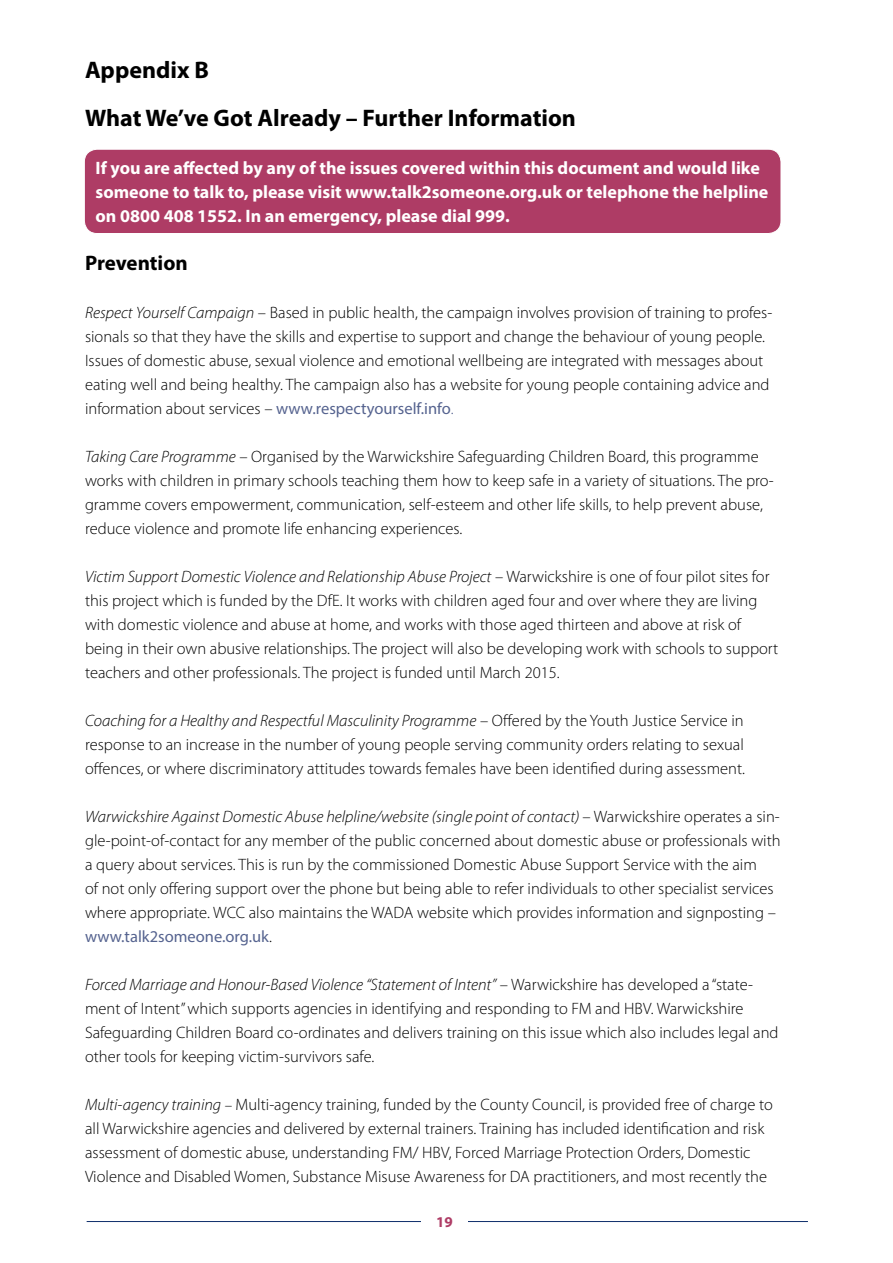
<style>
.page{position:relative;width:893px;height:1263px;background:#fff}
.page>*{position:absolute;margin:0;border:0;box-sizing:border-box;transform-origin:0 0}
.t1{font:700 24px/48px "Myriad Pro";color:#000}
.t2{font:700 21px "Myriad Pro";letter-spacing:-.005em;color:#000}
.t3{font:700 18px/24px "Myriad Pro";color:#fff}
.t4{font:300 16.5px/24px "Myriad Pro";color:#000}
.t5{font:700 15px "Myriad Pro";color:#ae3c65}
.s1{font-style:italic}
.s2{font-weight:400;color:#55638f}
.s3{color:#55638f}
.s4{font-size:15px}
</style>
<div class="page">
<hr style="left:87px;top:1221px;width:721px;height:1px;background:#0e2e6b">
<div style="left:421px;top:1215px;width:47px;height:21px;background:#fff"></div>
<div style="left:84px;top:149px;width:697px;height:84px;background:#ae3c65;border-radius:13px"></div>
<div style="left:84px;top:149px;width:697px;height:85px;border:1px solid #fff;border-radius:13px"></div>
<h1 class="t1" style="left:85px;top:45px;width:492px">Appendix B<br>What We’ve Got Already – Further Information</h1>
<p class="t3" style="left:96px;top:155px;width:674px">If you are affected by any of the issues covered within this document and would like someone to talk to, please visit www.talk2someone.org.uk or telephone the helpline on 0800 408 1552. In an emergency, please dial 999.</p>
<p class="t2" style="left:85px;top:249px;width:104px">Prevention</p>
<p class="t4" style="left:85px;top:300px;width:689px"><span class="s1">Respect Yourself Campaign</span> – Based in public health, the campaign involves provision of training to profes&shy;sionals so that they have the skills and expertise to support and change the behaviour of young people.<br>Issues of domestic abuse, sexual violence and emotional wellbeing are integrated with messages about eating well and being healthy. The campaign also has a website for young people containing advice and information about services – <span class="s2">www.respectyourself.info</span><span class="s3">.</span></p>
<p class="t4" style="left:85px;top:444px;width:690px"><span class="s1">Taking Care Programme</span> – Organised by the Warwickshire Safeguarding Children Board, this programme works with children in primary schools teaching them how to keep safe in a variety of situations. The pro&shy;gramme covers empowerment, communication, self-esteem and other life skills, to help prevent abuse, reduce violence and promote life enhancing experiences.</p>
<p class="t4" style="left:85px;top:564px;width:695px"><span class="s1">Victim Support Domestic Violence and Relationship Abuse Project</span> – Warwickshire is one of four pilot sites for this project which is funded by the DfE. It works with children aged four and over where they are living with domestic violence and abuse at home, and works with those aged thirteen and above at risk of being in their own abusive relationships. The project will also be developing work with schools to support teachers and other professionals. The project is funded until March 2015.</p>
<p class="t4" style="left:85px;top:708px;width:661px;text-align:justify"><span class="s1">Coaching for a Healthy and Respectful Masculinity Programme</span> – Offered by the Youth Justice Service in response to an increase in the number of young people serving community orders relating to sexual offences, or where discriminatory attitudes towards females have been identified during assessment.</p>
<p class="t4" style="left:85px;top:804px;width:697px"><span class="s1">Warwickshire Against Domestic Abuse helpline/website (single point of contact)</span> – Warwickshire operates a sin&shy;gle-point-of-contact for any member of the public concerned about domestic abuse or professionals with a query about services. This is run by the commissioned Domestic Abuse Support Service with the aim<br>of not only offering support over the phone but being able to refer individuals to other specialist services where appropriate. WCC also maintains the WADA website which provides information and signposting – <span class="s2">www.talk2someone.org.uk</span>.</p>
<p class="t4" style="left:85px;top:972px;width:695px"><span class="s1">Forced Marriage and Honour-Based Violence “Statement of Intent”</span> – Warwickshire has developed a “state&shy;ment of Intent” which supports agencies in identifying and responding to FM and HBV. Warwickshire Safeguarding Children Board co-ordinates and delivers training on this issue which also includes legal and other tools for keeping victim-survivors safe.</p>
<p class="t4" style="left:85px;top:1092px;width:689px"><span class="s1">Multi-agency training</span> <span class="s4">–</span> Multi-agency training, funded by the County Council, is provided free of charge to all Warwickshire agencies and delivered by external trainers. Training has included identification and risk assessment of domestic abuse, understanding FM/ HBV, Forced Marriage Protection Orders, Domestic Violence and Disabled Women, Substance Misuse Awareness for DA practitioners, and most recently the</p>
<p class="t5" style="left:436px;top:1212px;width:18px">19</p>
</div>
